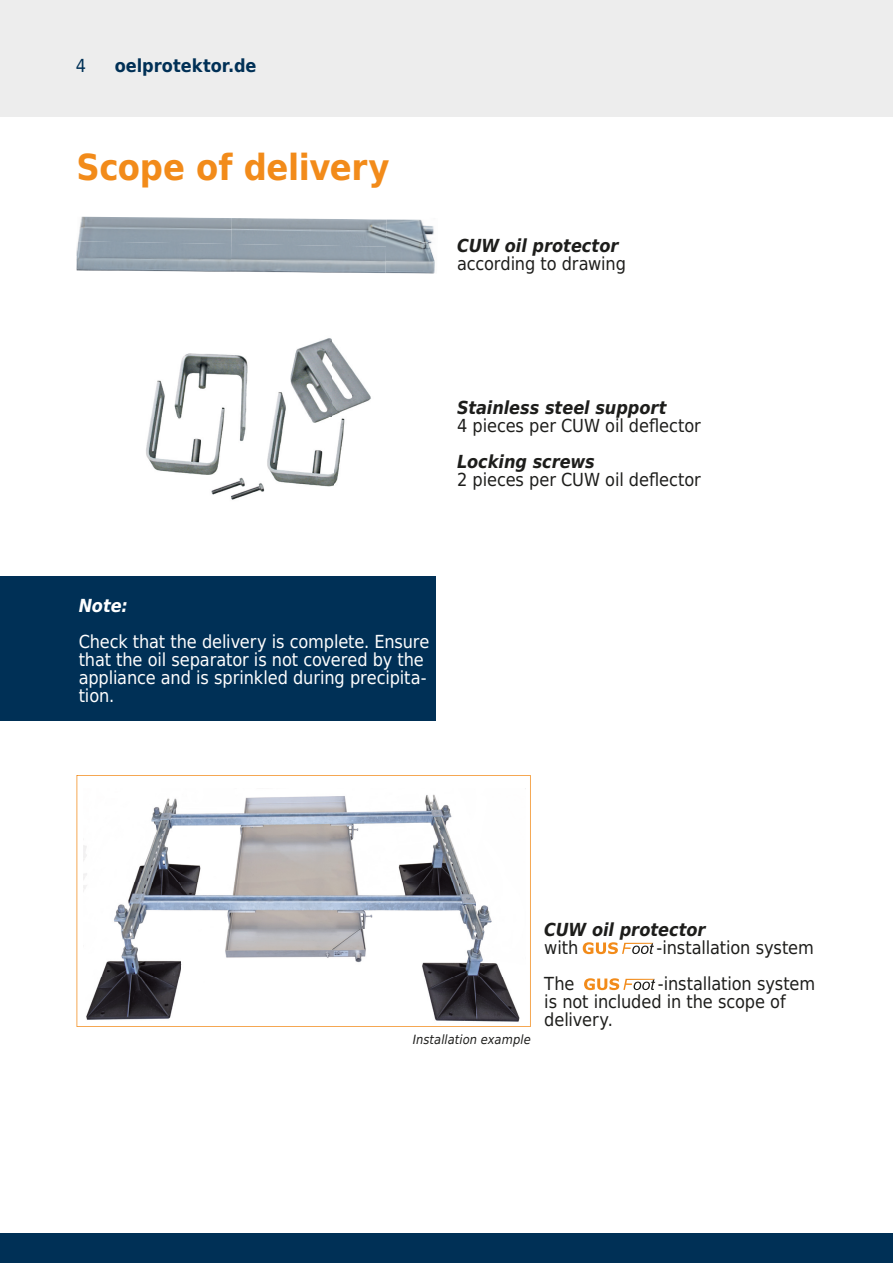
<style>
.page{position:relative;width:893px;height:1263px;background:#fff}
.page>*{position:absolute;margin:0;border:0;box-sizing:border-box;transform-origin:0 0}
.t1{font:700 36px "DejaVu Sans Condensed";letter-spacing:-.01em;color:#f28b1a}
.t2{font:18px/18px "DejaVu Sans Condensed";letter-spacing:-.005em;color:#1d1d1b}
.t3{font:18px/18px "DejaVu Sans Condensed";letter-spacing:-.005em;color:#fff}
.t4{font:italic 700 18px "DejaVu Sans Condensed";letter-spacing:-.005em;color:#1d1d1b}
.t5{font:700 18px "DejaVu Sans Condensed";letter-spacing:-.005em;color:#003056}
.t6{font:italic 700 18px "DejaVu Sans Condensed";color:#fff}
.t7{font:18px "DejaVu Sans Condensed";color:#003056}
.t8{font:italic 12.75px "DejaVu Sans Condensed";letter-spacing:.01em;color:#1d1d1b}
</style>
<div class="page">
<div style="left:0;top:0;width:893px;height:117px;background:#ededed"></div>
<div style="left:0;top:1233px;width:893px;height:30px;background:#003056"></div>
<img style="left:146px;top:338px;width:225px;height:162px">
<svg style="left:77px;top:775px;width:454px;height:252px"></svg>
<div style="left:0;top:576px;width:436px;height:144px;background:#003056"></div>
<svg style="left:583px;top:942px;width:71px;height:12px"></svg>
<svg style="left:584px;top:978px;width:71px;height:12px"></svg>
<img style="left:78px;top:220px;width:153px;height:21px">
<img style="left:231px;top:220px;width:154px;height:24px">
<img style="left:385px;top:220px;width:50px;height:50px">
<img style="left:76px;top:241px;width:155px;height:29px">
<svg style="left:81px;top:216px;width:340px;height:4px"></svg>
<svg style="left:76px;top:270px;width:359px;height:4px"></svg>
<p class="t7" style="left:76px;top:51px;width:12px">4</p>
<p class="t5" style="left:115px;top:51px;width:143px">oelprotektor.de</p>
<h1 class="t1" style="left:77px;top:138px;width:314px">Scope of delivery</h1>
<p class="t4" style="left:457px;top:232px;width:163px">CUW oil protector</p>
<p class="t2" style="left:457px;top:254px;width:170px">according to drawing</p>
<p class="t4" style="left:457px;top:394px;width:211px">Stainless steel support</p>
<p class="t2" style="left:457px;top:416px;width:245px">4 pieces per CUW oil deflector</p>
<p class="t4" style="left:457px;top:448px;width:139px">Locking screws</p>
<p class="t2" style="left:457px;top:470px;width:245px">2 pieces per CUW oil deflector</p>
<p class="t6" style="left:79px;top:592px;width:51px">Note:</p>
<p class="t3" style="left:79px;top:632px;width:352px">Check that the delivery is complete. Ensure that the oil separator is not covered by the appliance and is sprinkled during precipita&shy;tion.</p>
<p class="t4" style="left:544px;top:916px;width:163px">CUW oil protector</p>
<p class="t2" style="left:544px;top:938px;width:36px">with</p>
<p class="t2" style="left:656px;top:938px;width:159px">-installation system</p>
<p class="t2" style="left:544px;top:974px;width:32px">The</p>
<p class="t2" style="left:544px;top:974px;width:272px;text-indent:114px">-installation system is not included in the scope of delivery.</p>
<p class="t8" style="left:413px;top:1030px;width:120px">Installation example</p>
</div>
